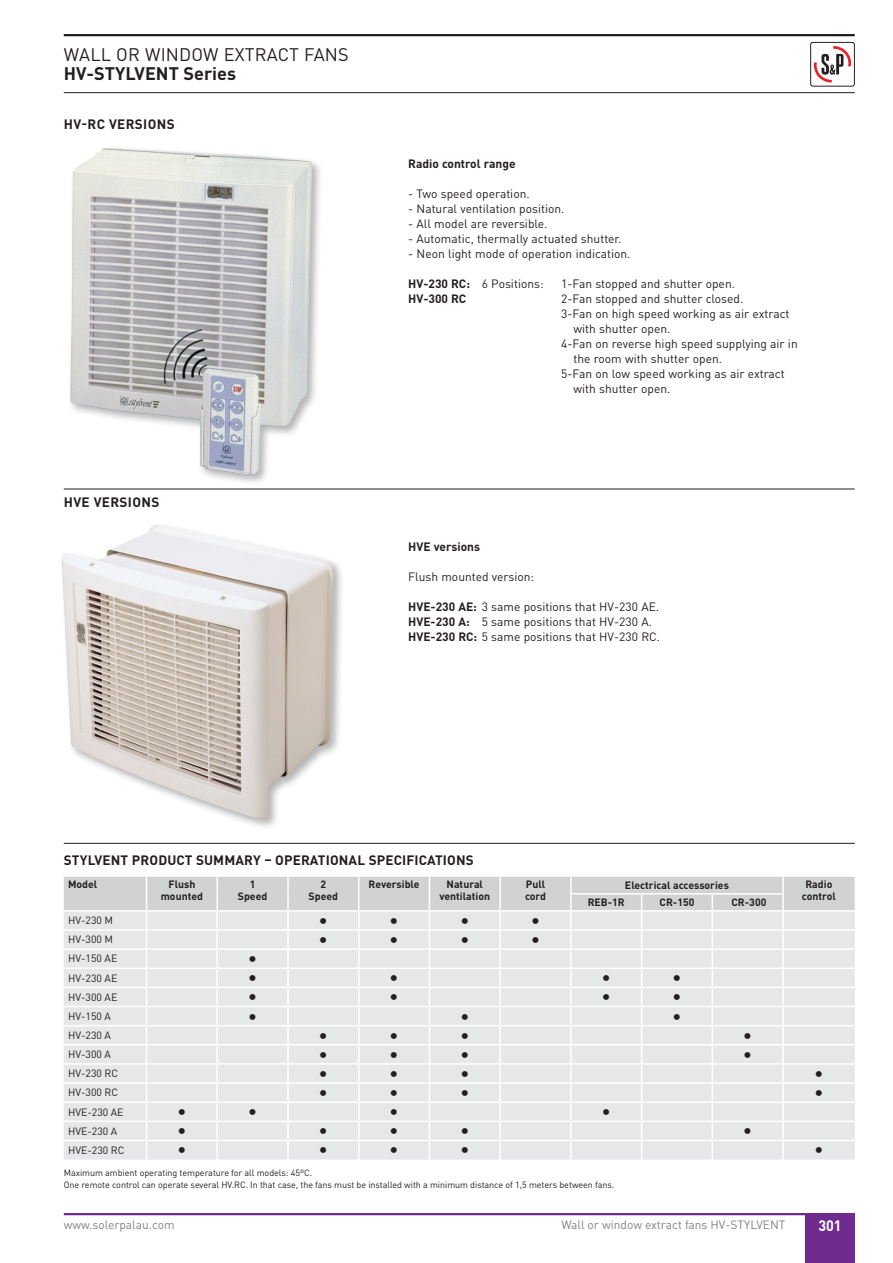
<style>
.page{position:relative;width:893px;height:1263px;background:#fff}
.page>*{position:absolute;margin:0;border:0;box-sizing:border-box;transform-origin:0 0}
.t1{font:700 18px "DIN Pro";color:#231f20}
.t2{font:18px "DIN Pro";letter-spacing:.01em;color:#231f20}
.t3{font:700 15px "DIN Pro";color:#fff;scale:.95 1}
.t4{font:700 13.5px "DIN Pro";letter-spacing:.01em;color:#231f20}
.t5{font:12px/15px "DIN Pro";color:#231f20}
.t6{font:12px "DIN Pro";color:#808285}
.t7{font:700 12px "DIN Pro";color:#231f20}
.t8{font:700 10.5px/12.8px "DIN Pro";color:#231f20;text-align:center}
.t9{font:10.5px "DIN Pro";color:#231f20}
.t10{font:9px/12px "DIN Pro";letter-spacing:-.005em;color:#231f20}
.s1{font-weight:700}
</style>
<div class="page">
<div style="left:805px;top:1214px;width:50px;height:49px;background:#702b91"></div>
<hr style="left:64px;top:34px;width:791px;height:2px;background:#231f20">
<hr style="left:64px;top:92px;width:791px;height:1px;background:#231f20">
<svg style="left:814px;top:47px;width:37px;height:36px"></svg>
<div style="left:810px;top:42px;width:45px;height:44px;border:1px solid #231f20;border-radius:2px"></div>
<hr style="left:64px;top:1213px;width:791px;height:2px;background:#702b91">
<div style="left:68px;top:146px;width:256px;height:339px;background:#231f20;opacity:.33"></div>
<img style="left:70px;top:148px;width:243px;height:326px">
<hr style="left:64px;top:843px;width:791px;height:1px;background:#231f20">
<svg style="left:64px;top:877px;width:791px;height:282px;background:#e5e6e8"></svg>
<hr style="left:64px;top:489px;width:791px;height:1px;background:#231f20">
<div style="left:59px;top:522px;width:286px;height:307px;background:#231f20;opacity:.33"></div>
<img style="left:62px;top:525px;width:271px;height:293px">
<h1 class="t2" style="left:64px;top:42px;width:286px">WALL OR WINDOW EXTRACT FANS</h1>
<h1 class="t1" style="left:64px;top:61px;width:174px">HV-STYLVENT Series</h1>
<p class="t4" style="left:64px;top:115px;width:112px">HV-RC VERSIONS</p>
<p class="t4" style="left:64px;top:493px;width:97px">HVE VERSIONS</p>
<p class="t7" style="left:408px;top:155px;width:109px">Radio control range</p>
<p class="t5" style="left:408px;top:185px;width:123px">- Two speed operation.</p>
<p class="t5" style="left:408px;top:200px;width:158px">- Natural ventilation position.</p>
<p class="t5" style="left:408px;top:215px;width:141px">- All model are reversible.</p>
<p class="t5" style="left:408px;top:230px;width:215px">- Automatic, thermally actuated shutter.</p>
<p class="t5" style="left:408px;top:245px;width:224px">- Neon light mode of operation indication.</p>
<p class="t5" style="left:408px;top:275px;width:137px"><span class="s1">HV-230 RC:</span> 6 Positions:</p>
<p class="t5" style="left:561px;top:275px;width:175px">1-Fan stopped and shutter open.</p>
<p class="t7" style="left:408px;top:290px;width:60px">HV-300 RC</p>
<p class="t5" style="left:561px;top:290px;width:184px">2-Fan stopped and shutter closed.</p>
<p class="t5" style="left:561px;top:305px;width:230px">3-Fan on high speed working as air extract</p>
<p class="t5" style="left:573px;top:320px;width:98px">with shutter open.</p>
<p class="t5" style="left:561px;top:335px;width:238px">4-Fan on reverse high speed supplying air in</p>
<p class="t5" style="left:573px;top:350px;width:150px">the room with shutter open.</p>
<p class="t5" style="left:561px;top:365px;width:225px">5-Fan on low speed working as air extract</p>
<p class="t5" style="left:573px;top:380px;width:98px">with shutter open.</p>
<p class="t7" style="left:408px;top:539px;width:73px">HVE versions</p>
<p class="t5" style="left:408px;top:569px;width:127px">Flush mounted version:</p>
<p class="t5" style="left:408px;top:599px;width:253px"><span class="s1">HVE-230 AE:</span> 3 same positions that HV-230 AE.<br><span class="s1">HVE-230 A:</span> 5 same positions that HV-230 A.<br><span class="s1">HVE-230 RC:</span> 5 same positions that HV-230 RC.</p>
<p class="t4" style="left:64px;top:851px;width:411px">STYLVENT PRODUCT SUMMARY – OPERATIONAL SPECIFICATIONS</p>
<p class="t8" style="left:68px;top:877px;width:31px">Model</p>
<p class="t8" style="left:161px;top:877px;width:44px">Flush mounted</p>
<p class="t8" style="left:238px;top:877px;width:31px">1<br>Speed</p>
<p class="t8" style="left:309px;top:877px;width:31px">2<br>Speed</p>
<p class="t8" style="left:369px;top:877px;width:52px">Reversible</p>
<p class="t8" style="left:439px;top:877px;width:52px">Natural ventilation</p>
<p class="t8" style="left:525px;top:877px;width:22px;text-align:left">Pull cord</p>
<p class="t8" style="left:625px;top:879px;width:106px">Electrical accessories</p>
<p class="t8" style="left:802px;top:877px;width:35px">Radio control</p>
<p class="t8" style="left:588px;top:895px;width:39px">REB-1R</p>
<p class="t8" style="left:659px;top:895px;width:36px">CR-150</p>
<p class="t8" style="left:731px;top:895px;width:36px">CR-300</p>
<p class="t9" style="left:68px;top:913px;width:47px">HV-230 M</p>
<h1 class="t1" style="left:319px;top:908px;width:10px">•</h1>
<h1 class="t1" style="left:390px;top:908px;width:10px">•</h1>
<h1 class="t1" style="left:460px;top:908px;width:10px">•</h1>
<h1 class="t1" style="left:531px;top:908px;width:10px">•</h1>
<p class="t9" style="left:68px;top:932px;width:47px">HV-300 M</p>
<h1 class="t1" style="left:319px;top:927px;width:10px">•</h1>
<h1 class="t1" style="left:390px;top:927px;width:10px">•</h1>
<h1 class="t1" style="left:460px;top:927px;width:10px">•</h1>
<h1 class="t1" style="left:531px;top:927px;width:10px">•</h1>
<p class="t9" style="left:68px;top:951px;width:51px">HV-150 AE</p>
<h1 class="t1" style="left:248px;top:946px;width:10px">•</h1>
<p class="t9" style="left:68px;top:971px;width:51px">HV-230 AE</p>
<h1 class="t1" style="left:248px;top:965px;width:10px">•</h1>
<h1 class="t1" style="left:390px;top:965px;width:10px">•</h1>
<h1 class="t1" style="left:602px;top:965px;width:10px">•</h1>
<h1 class="t1" style="left:673px;top:965px;width:10px">•</h1>
<p class="t9" style="left:68px;top:990px;width:51px">HV-300 AE</p>
<h1 class="t1" style="left:248px;top:985px;width:10px">•</h1>
<h1 class="t1" style="left:390px;top:985px;width:10px">•</h1>
<h1 class="t1" style="left:602px;top:985px;width:10px">•</h1>
<h1 class="t1" style="left:673px;top:985px;width:10px">•</h1>
<p class="t9" style="left:68px;top:1009px;width:44px">HV-150 A</p>
<h1 class="t1" style="left:248px;top:1004px;width:10px">•</h1>
<h1 class="t1" style="left:460px;top:1004px;width:10px">•</h1>
<h1 class="t1" style="left:673px;top:1004px;width:10px">•</h1>
<p class="t9" style="left:68px;top:1028px;width:44px">HV-230 A</p>
<h1 class="t1" style="left:319px;top:1023px;width:10px">•</h1>
<h1 class="t1" style="left:390px;top:1023px;width:10px">•</h1>
<h1 class="t1" style="left:460px;top:1023px;width:10px">•</h1>
<h1 class="t1" style="left:743px;top:1023px;width:10px">•</h1>
<p class="t9" style="left:68px;top:1047px;width:44px">HV-300 A</p>
<h1 class="t1" style="left:319px;top:1042px;width:10px">•</h1>
<h1 class="t1" style="left:390px;top:1042px;width:10px">•</h1>
<h1 class="t1" style="left:460px;top:1042px;width:10px">•</h1>
<h1 class="t1" style="left:743px;top:1042px;width:10px">•</h1>
<p class="t9" style="left:68px;top:1066px;width:52px">HV-230 RC</p>
<h1 class="t1" style="left:319px;top:1061px;width:10px">•</h1>
<h1 class="t1" style="left:390px;top:1061px;width:10px">•</h1>
<h1 class="t1" style="left:460px;top:1061px;width:10px">•</h1>
<h1 class="t1" style="left:814px;top:1061px;width:10px">•</h1>
<p class="t9" style="left:68px;top:1085px;width:52px">HV-300 RC</p>
<h1 class="t1" style="left:319px;top:1080px;width:10px">•</h1>
<h1 class="t1" style="left:390px;top:1080px;width:10px">•</h1>
<h1 class="t1" style="left:460px;top:1080px;width:10px">•</h1>
<h1 class="t1" style="left:814px;top:1080px;width:10px">•</h1>
<p class="t9" style="left:68px;top:1104px;width:57px">HVE-230 AE</p>
<h1 class="t1" style="left:177px;top:1099px;width:10px">•</h1>
<h1 class="t1" style="left:248px;top:1099px;width:10px">•</h1>
<h1 class="t1" style="left:390px;top:1099px;width:10px">•</h1>
<h1 class="t1" style="left:602px;top:1099px;width:10px">•</h1>
<p class="t9" style="left:68px;top:1124px;width:51px">HVE-230 A</p>
<h1 class="t1" style="left:177px;top:1118px;width:10px">•</h1>
<h1 class="t1" style="left:319px;top:1118px;width:10px">•</h1>
<h1 class="t1" style="left:390px;top:1118px;width:10px">•</h1>
<h1 class="t1" style="left:460px;top:1118px;width:10px">•</h1>
<h1 class="t1" style="left:743px;top:1118px;width:10px">•</h1>
<p class="t9" style="left:68px;top:1143px;width:58px">HVE-230 RC</p>
<h1 class="t1" style="left:177px;top:1138px;width:10px">•</h1>
<h1 class="t1" style="left:319px;top:1138px;width:10px">•</h1>
<h1 class="t1" style="left:390px;top:1138px;width:10px">•</h1>
<h1 class="t1" style="left:460px;top:1138px;width:10px">•</h1>
<h1 class="t1" style="left:814px;top:1138px;width:10px">•</h1>
<p class="t10" style="left:64px;top:1166px;width:552px">Maximum ambient operating temperature for all models: 45ºC.<br>One remote control can operate several HV.RC. In that case, the fans must be installed with a minimum distance of 1,5 meters between fans.</p>
<p class="t6" style="left:64px;top:1216px;width:112px">www.solerpalau.com</p>
<p class="t6" style="left:561px;top:1216px;width:226px">Wall or window extract fans HV-STYLVENT</p>
<p class="t3" style="left:818px;top:1215px;width:26px">301</p>
</div>
